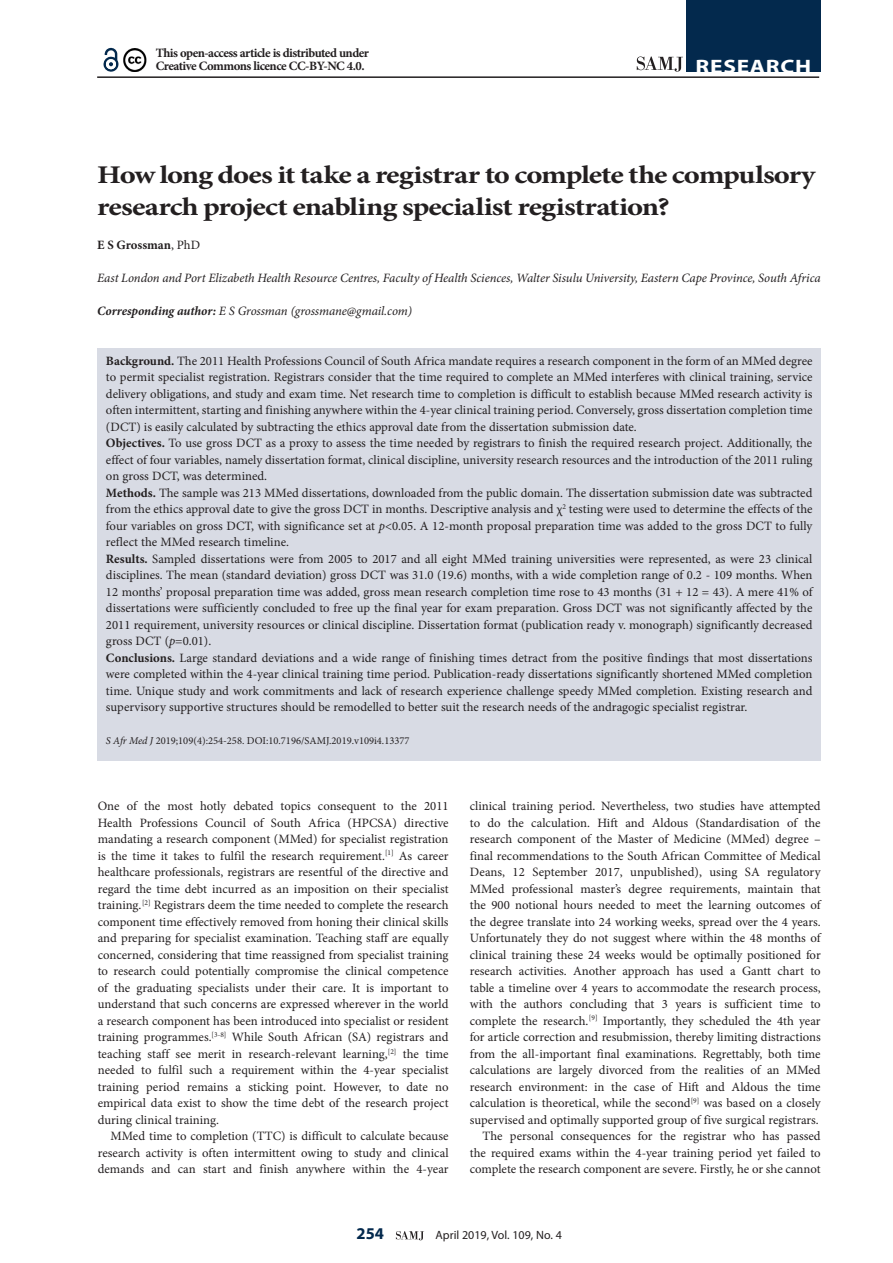
<style>
.page{position:relative;width:893px;height:1263px;background:#fff}
.page>*{position:absolute;margin:0;border:0;box-sizing:border-box;transform-origin:0 0}
.A_HEAD{font:700 25.5px/31.5px "Minion Pro";letter-spacing:-.03em;color:#231f20;scale:1.2 1}
.t1{font:700 19.5px "Myriad Pro";letter-spacing:.03em;color:#fff;scale:1.2 1}
.t2{font:700 16.5px "Myriad Pro";color:#03294d}
.BODY_TEXT_1ST_PARAGR{font:12.75px/16.5px "Minion Pro";color:#231f20;text-align:justify}
.BODY_TEXT_INDENT{font:12.75px/16.5px "Minion Pro";letter-spacing:-.005em;color:#231f20;text-align:justify}
.AUTHORS_DETAILS{font:italic 12.75px "Minion Pro";letter-spacing:-.01em;color:#231f20}
.BODY_TEXT_1ST_PARAGR-2{font:700 12.75px/13.5px "Minion Pro";letter-spacing:-.04em;color:#231f20}
.CORRESPONDING_AUTHOR{font:italic 12.75px "Minion Pro";letter-spacing:-.01em;color:#231f20}
.AUTHORS_NAME{font:700 12.75px "Minion Pro";letter-spacing:-.005em;color:#231f20}
.t3{font:12px "Myriad Pro";color:#231f20}
.CITELINE{font:10.5px "Minion Pro";color:#231f20}
.s1{font-weight:400}
.s2{font-weight:700}
.s3{font-style:italic}
</style>
<div class="page">
<svg style="left:396px;top:1231px;width:28px;height:9px"></svg>
<hr style="left:97px;top:76px;width:722px;height:2px;background:#231f20">
<div style="left:686px;top:0;width:135px;height:72px;background:#03294d"></div>
<svg style="left:637px;top:57px;width:46px;height:15px"></svg>
<svg style="left:103px;top:47px;width:16px;height:25px"></svg>
<img style="left:123px;top:48px;width:24px;height:23px">
<div style="left:97px;top:348px;width:724px;height:413px;background:#d8dbe4"></div>
<p class="BODY_TEXT_1ST_PARAGR-2" style="left:156px;top:46px;width:215px">This open-access article is distributed under<br>Creative Commons licence CC-BY-NC 4.0.</p>
<h2 class="t1" style="left:696px;top:54px;width:98px">RESEARCH</h2>
<h1 class="A_HEAD" style="left:97px;top:159px;width:600px">How long does it take a registrar to complete the compulsory research project enabling specialist registration?</h1>
<p class="AUTHORS_NAME" style="left:97px;top:236px;width:104px">E S Grossman<span class="s1">, PhD</span></p>
<p class="AUTHORS_DETAILS" style="left:97px;top:269px;width:725px">East London and Port Elizabeth Health Resource Centres, Faculty of Health Sciences, Walter Sisulu University, Eastern Cape Province, South Africa</p>
<p class="CORRESPONDING_AUTHOR" style="left:97px;top:302px;width:317px"><span class="s2">Corresponding author:</span> E S Grossman (grossmane@gmail.com)</p>
<p class="BODY_TEXT_1ST_PARAGR" style="left:106px;top:352px;width:708px"><span class="s2">Background.</span> The 2011 Health Professions Council of South Africa mandate requires a research component in the form of an MMed degree to permit specialist registration. Registrars consider that the time required to complete an MMed interferes with clinical training, service delivery obligations, and study and exam time. Net research time to completion is difficult to establish because MMed research activity is often intermittent, starting and finishing anywhere within the 4-year clinical training period. Conversely, gross dissertation completion time (DCT) is easily calculated by subtracting the ethics approval date from the dissertation submission date.</p>
<p class="BODY_TEXT_1ST_PARAGR" style="left:106px;top:435px;width:708px"><span class="s2">Objectives.</span> To use gross DCT as a proxy to assess the time needed by registrars to finish the required research project. Additionally, the effect of four variables, namely dissertation format, clinical discipline, university research resources and the introduction of the 2011 ruling on gross DCT, was determined.</p>
<p class="BODY_TEXT_1ST_PARAGR" style="left:106px;top:484px;width:708px"><span class="s2">Methods.</span> The sample was 213 MMed dissertations, downloaded from the public domain. The dissertation submission date was subtracted from the ethics approval date to give the gross DCT in months. Descriptive analysis and χ<sup>2</sup> testing were used to determine the effects of the four variables on gross DCT, with significance set at <span class="s3">p</span>&lt;0.05. A 12-month proposal preparation time was added to the gross DCT to fully reflect the MMed research timeline.</p>
<p class="BODY_TEXT_1ST_PARAGR" style="left:106px;top:550px;width:708px"><span class="s2">Results.</span> Sampled dissertations were from 2005 to 2017 and all eight MMed training universities were represented, as were 23 clinical disciplines. The mean (standard deviation) gross DCT was 31.0 (19.6) months, with a wide completion range of 0.2 - 109 months. When 12 months’ proposal preparation time was added, gross mean research completion time rose to 43 months (31 + 12 = 43). A mere 41% of dissertations were sufficiently concluded to free up the final year for exam preparation. Gross DCT was not significantly affected by the 2011 requirement, university resources or clinical discipline. Dissertation format (publication ready v. monograph) significantly decreased gross DCT (<span class="s3">p</span>=0.01).</p>
<p class="BODY_TEXT_1ST_PARAGR" style="left:106px;top:649px;width:708px"><span class="s2">Conclusions.</span> Large standard deviations and a wide range of finishing times detract from the positive findings that most dissertations were completed within the 4-year clinical training time period. Publication-ready dissertations significantly shortened MMed completion time. Unique study and work commitments and lack of research experience challenge speedy MMed completion. Existing research and supervisory supportive structures should be remodelled to better suit the research needs of the andragogic specialist registrar.</p>
<p class="CITELINE" style="left:106px;top:734px;width:305px"><span class="s3">S Afr Med J</span> 2019;109(4):254-258. DOI:10.7196/SAMJ.2019.v109i4.13377</p>
<p class="BODY_TEXT_1ST_PARAGR" style="left:98px;top:798px;width:352px">One of the most hotly debated topics consequent to the 2011<br>Health Professions Council of South Africa (HPCSA) directive mandating a research component (MMed) for specialist registration is the time it takes to fulfil the research requirement.<sup>[1]</sup> As career healthcare professionals, registrars are resentful of the directive and regard the time debt incurred as an imposition on their specialist training.<sup>[2]</sup> Registrars deem the time needed to complete the research component time effectively removed from honing their clinical skills and preparing for specialist examination. Teaching staff are equally concerned, considering that time reassigned from specialist training to research could potentially compromise the clinical competence of the graduating specialists under their care. It is important to understand that such concerns are expressed wherever in the world a research component has been introduced into specialist or resident training programmes.<sup>[3-8]</sup> While South African (SA) registrars and teaching staff see merit in research-relevant learning,<sup>[2]</sup> the time needed to fulfil such a requirement within the 4-year specialist training period remains a sticking point. However, to date no empirical data exist to show the time debt of the research project during clinical training.</p>
<p class="BODY_TEXT_INDENT" style="left:98px;top:1128px;width:352px;text-indent:13px">MMed time to completion (TTC) is difficult to calculate because research activity is often intermittent owing to study and clinical demands and can start and finish anywhere within the 4-year</p>
<p class="BODY_TEXT_INDENT" style="left:470px;top:798px;width:352px">clinical training period. Nevertheless, two studies have attempted to do the calculation. Hift and Aldous (Standardisation of the research component of the Master of Medicine (MMed) degree – final recommendations to the South African Committee of Medical Deans, 12 September 2017, unpublished), using SA regulatory MMed professional master’s degree requirements, maintain that the 900 notional hours needed to meet the learning outcomes of the degree translate into 24 working weeks, spread over the 4 years.<br>Unfortunately they do not suggest where within the 48 months of clinical training these 24 weeks would be optimally positioned for research activities. Another approach has used a Gantt chart to table a timeline over 4 years to accommodate the research process, with the authors concluding that 3 years is sufficient time to complete the research.<sup>[9]</sup> Importantly, they scheduled the 4th year for article correction and resubmission, thereby limiting distractions from the all-important final examinations. Regrettably, both time calculations are largely divorced from the realities of an MMed research environment: in the case of Hift and Aldous the time calculation is theoretical, while the second<sup>[9]</sup> was based on a closely supervised and optimally supported group of five surgical registrars.</p>
<p class="BODY_TEXT_INDENT" style="left:470px;top:1128px;width:352px;text-indent:13px">The personal consequences for the registrar who has passed the required exams within the 4-year training period yet failed to complete the research component are severe. Firstly, he or she cannot</p>
<p class="t2" style="left:357px;top:1223px;width:29px">254</p>
<p class="t3" style="left:436px;top:1228px;width:128px">April 2019, Vol. 109, No. 4</p>
</div>
